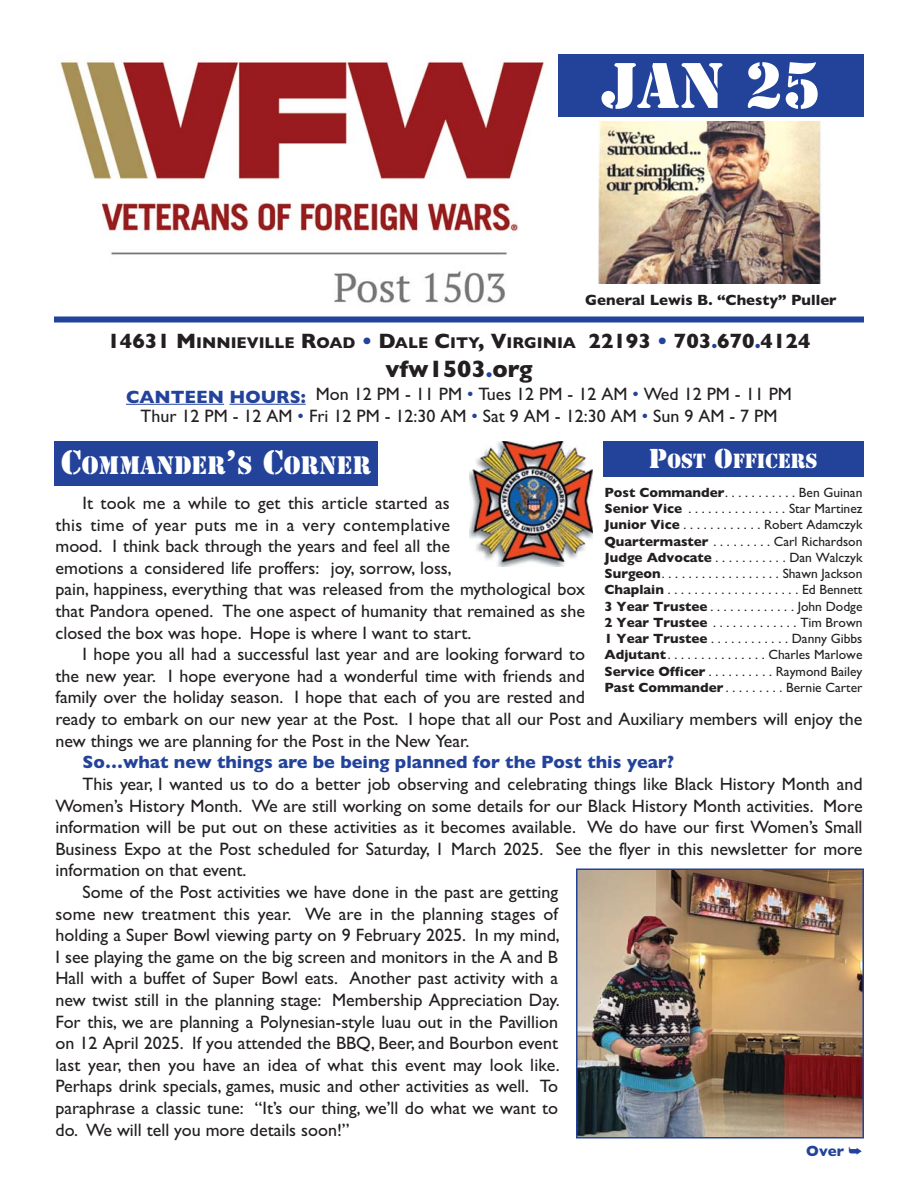
<style>
.page{position:relative;width:918px;height:1188px;background:#fff}
.page>*{position:absolute;margin:0;border:0;box-sizing:border-box;transform-origin:0 0}
.t1{font:60px "Stencil Std";color:#fff}
.t2{font:700 24px "Gill Sans";color:#231f20}
.t3{font:23.7px "Stencil Std";color:#fff}
.t4{font:700 21px "Gill Sans";color:#231f20}
.t5{font:19.2px "Stencil Std";color:#fff}
.t6{font:18px/21.8px "Gill Sans";color:#231f20;text-align:center}
.t7{font:700 18px "Gill Sans";color:#23439b}
.t8{font:18px "Gill Sans";letter-spacing:.02em;color:#231f20}
.t9{font:700 15px "Gill Sans";color:#231f20}
.t10{font:700 15px "Gill Sans";color:#23439b}
.t11{font:13.5px/16.2px "Gill Sans";color:#231f20;text-align:justify}
.s1{font-size:15.75px}
.s2{color:#23439b}
.s3{font-weight:700;color:#23439b}
.s4{font-size:31.5px}
.s5{font-size:25.5px}
.s6{font-weight:700}
</style>
<div class="page">
<img style="left:60px;top:59px;width:484px;height:244px">
<img style="left:598px;top:122px;width:223px;height:162px">
<hr style="left:126px;top:404px;width:98px;height:1px;background:#23439b">
<hr style="left:229px;top:404px;width:77px;height:1px;background:#23439b">
<div style="left:54px;top:441px;width:324px;height:45px;background:#23439b"></div>
<img style="left:470px;top:441px;width:123px;height:126px">
<div style="left:603px;top:441px;width:261px;height:36px;background:#23439b"></div>
<div style="left:558px;top:54px;width:306px;height:63px;background:#23439b"></div>
<div style="left:54px;top:316px;width:810px;height:6px;background:#23439b"></div>
<img style="left:579px;top:871px;width:282px;height:264px">
<div style="left:576px;top:868px;width:288px;height:270px;border:2px solid #23439b"></div>
<p class="t1" style="left:601px;top:52px;width:221px">JAN 25</p>
<p class="t9" style="left:585px;top:295px;width:253px">General Lewis B. “Chesty” Puller</p>
<p class="t4" style="left:107px;top:334px;width:704px">14631 M<span class="s1">INNIEVILLE</span> R<span class="s1">OAD</span> <span class="s2">•</span> D<span class="s1">ALE</span> C<span class="s1">ITY</span>, V<span class="s1">IRGINIA</span> 22193 <span class="s2">•</span> 703<span class="s2">.</span>670<span class="s2">.</span>4124</p>
<p class="t2" style="left:385px;top:360px;width:149px">vfw1503<span class="s2">.</span>org</p>
<p class="t6" style="left:126px;top:385px;width:668px"><span class="s3">CANTEEN HOURS:</span> Mon 12 PM - 11 PM <span class="s2">•</span> Tues 12 PM - 12 AM <span class="s2">•</span> Wed 12 PM - 11 PM<br>Thur 12 PM - 12 AM <span class="s2">•</span> Fri 12 PM - 12:30 AM <span class="s2">•</span> Sat 9 AM - 12:30 AM <span class="s2">•</span> Sun 9 AM - 7 PM</p>
<p class="t3" style="left:61px;top:452px;width:311px"><span class="s4">C</span>OMMANDER<span class="s4">’</span>S <span class="s4">C</span>ORNER</p>
<p class="t5" style="left:649px;top:450px;width:170px"><span class="s5">P</span>OST <span class="s5">O</span>FFICERS</p>
<p class="t11" style="left:604px;top:486px;width:260px"><span class="s6">Post Commander</span>. . . . . . . . . . . Ben Guinan <span class="s6">Senior Vice</span> . . . . . . . . . . . . . . . Star Martinez <span class="s6">Junior Vice</span> . . . . . . . . . . . . Robert Adamczyk <span class="s6">Quartermaster</span> . . . . . . . . . Carl Richardson <span class="s6">Judge Advocate</span> . . . . . . . . . . . Dan Walczyk <span class="s6">Surgeon</span>. . . . . . . . . . . . . . . . . . Shawn Jackson <span class="s6">Chaplain</span> . . . . . . . . . . . . . . . . . . . . Ed Bennett <span class="s6">3 Year Trustee</span> . . . . . . . . . . . . . John Dodge <span class="s6">2 Year Trustee</span> . . . . . . . . . . . . . Tim Brown <span class="s6">1 Year Trustee</span> . . . . . . . . . . . . Danny Gibbs <span class="s6">Adjutant</span> . . . . . . . . . . . . . . . Charles Marlowe <span class="s6">Service Officer</span> . . . . . . . . . . Raymond Bailey <span class="s6">Past Commander</span> . . . . . . . . . Bernie Carter</p>
<p class="t6" style="left:83px;top:494px;width:369px">It took me a while to get this article started as</p>
<p class="t8" style="left:56px;top:518px;width:396px">this time of year puts me in a very contemplative</p>
<p class="t6" style="left:56px;top:537px;width:396px">mood. I think back through the years and feel all the</p>
<p class="t6" style="left:56px;top:559px;width:398px">emotions a considered life proffers: joy, sorrow, loss,</p>
<p class="t6" style="left:56px;top:580px;width:531px">pain, happiness, everything that was released from the mythological box</p>
<p class="t6" style="left:56px;top:602px;width:531px">that Pandora opened. The one aspect of humanity that remained as she</p>
<p class="t6" style="left:56px;top:624px;width:418px">closed the box was hope. Hope is where I want to start.</p>
<p class="t6" style="left:83px;top:645px;width:504px">I hope you all had a successful last year and are looking forward to</p>
<p class="t6" style="left:56px;top:667px;width:531px">the new year. I hope everyone had a wonderful time with friends and</p>
<p class="t6" style="left:56px;top:688px;width:531px">family over the holiday season. I hope that each of you are rested and</p>
<p class="t6" style="left:56px;top:710px;width:809px">ready to embark on our new year at the Post. I hope that all our Post and Auxiliary members will enjoy the</p>
<p class="t6" style="left:56px;top:732px;width:416px">new things we are planning for the Post in the New Year.</p>
<p class="t7" style="left:83px;top:756px;width:593px">So…what new things are be being planned for the Post this year?</p>
<p class="t6" style="left:83px;top:775px;width:782px">This year, I wanted us to do a better job observing and celebrating things like Black History Month and</p>
<p class="t6" style="left:56px;top:797px;width:809px">Women’s History Month. We are still working on some details for our Black History Month activities. More</p>
<p class="t6" style="left:56px;top:818px;width:809px">information will be put out on these activities as it becomes available. We do have our first Women’s Small</p>
<p class="t6" style="left:56px;top:840px;width:809px">Business Expo at the Post scheduled for Saturday, 1 March 2025. See the flyer in this newsletter for more</p>
<p class="t6" style="left:56px;top:861px;width:192px">information on that event.</p>
<p class="t6" style="left:83px;top:883px;width:477px">Some of the Post activities we have done in the past are getting</p>
<p class="t6" style="left:56px;top:905px;width:504px">some new treatment this year. We are in the planning stages of</p>
<p class="t6" style="left:56px;top:926px;width:506px">holding a Super Bowl viewing party on 9 February 2025. In my mind,</p>
<p class="t6" style="left:56px;top:948px;width:504px">I see playing the game on the big screen and monitors in the A and B</p>
<p class="t6" style="left:56px;top:969px;width:504px">Hall with a buffet of Super Bowl eats. Another past activity with a</p>
<p class="t6" style="left:56px;top:991px;width:506px">new twist still in the planning stage: Membership Appreciation Day.</p>
<p class="t6" style="left:56px;top:1013px;width:504px">For this, we are planning a Polynesian-style luau out in the Pavillion</p>
<p class="t6" style="left:56px;top:1034px;width:504px">on 12 April 2025. If you attended the BBQ, Beer, and Bourbon event</p>
<p class="t6" style="left:56px;top:1056px;width:506px">last year, then you have an idea of what this event may look like.</p>
<p class="t6" style="left:56px;top:1077px;width:504px">Perhaps drink specials, games, music and other activities as well. To</p>
<p class="t6" style="left:56px;top:1099px;width:504px">paraphrase a classic tune: “It’s our thing, we’ll do what we want to</p>
<p class="t6" style="left:56px;top:1121px;width:296px">do. We will tell you more details soon!”</p>
<p class="t10" style="left:806px;top:1146px;width:39px">Over</p>
</div>
